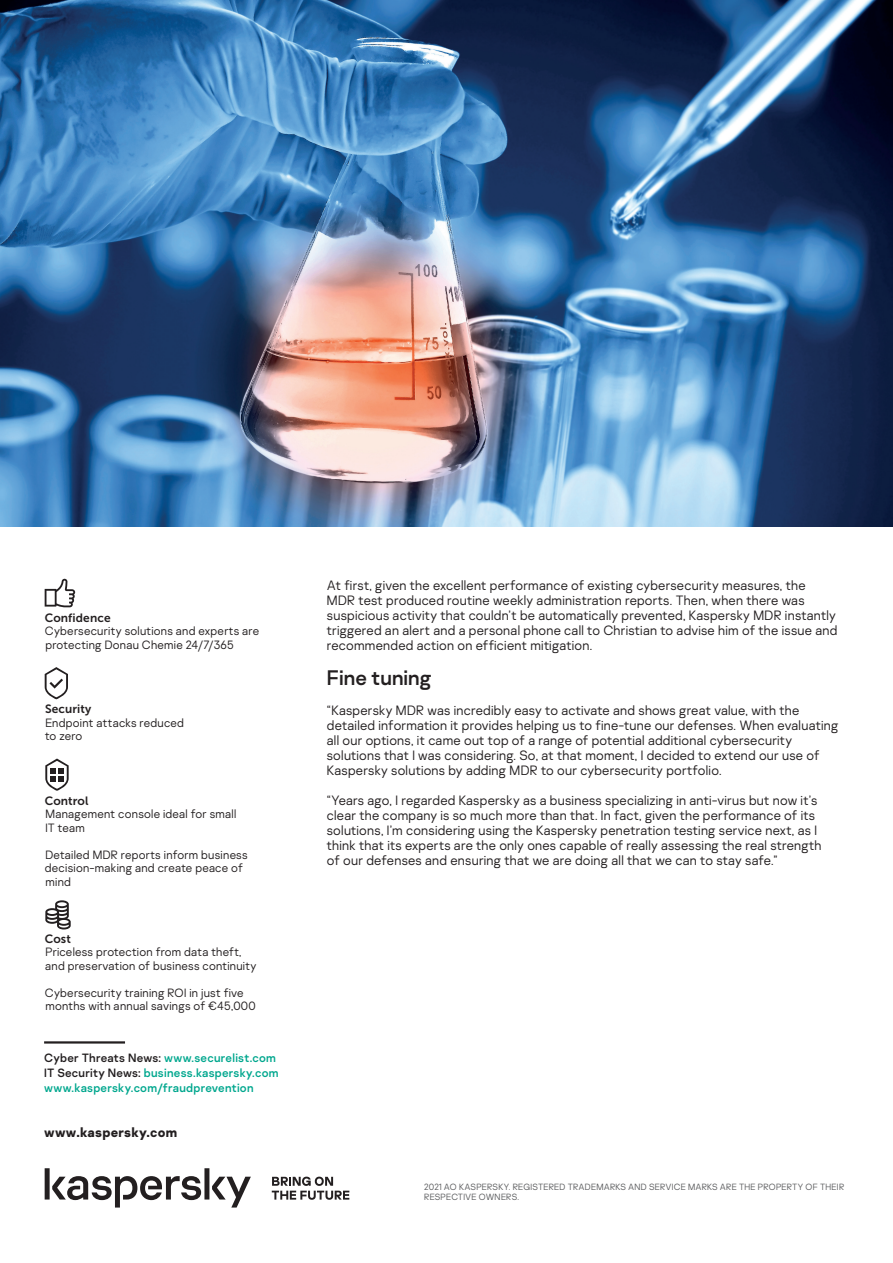
<style>
.page{position:relative;width:893px;height:1263px;background:#fff}
.page>*{position:absolute;margin:0;border:0;box-sizing:border-box;transform-origin:0 0}
.t1{font:21px "Kaspersky Sans";color:#231f20}
.Body{font:300 13.5px/15px "Kaspersky Sans";letter-spacing:.02em;color:#231f20}
.Body-2{font:700 13.5px "Kaspersky Sans";letter-spacing:.02em;color:#231f20}
.Insert_body_text{font:300 12px/13.5px "Kaspersky Sans";letter-spacing:.02em;color:#231f20}
.How-to-buy_text_blac{font:12px "Kaspersky Sans";letter-spacing:.02em;color:#00a78e}
.Insert_body_text-2{font:12px "Museo Sans 700";letter-spacing:.01em;color:#231f20}
.copyright{font:300 9px/10.5px "Kaspersky Sans";letter-spacing:.02em;color:#57585a}
.s1{font-family:"Museo Sans 700";font-weight:400}
.s2{color:#231f20}
</style>
<div class="page">
<img style="left:0;top:0;width:893px;height:526px">
<hr style="left:44px;top:1041px;width:81px;height:2px;background:#231f20">
<svg style="left:45px;top:1168px;width:206px;height:39px"></svg>
<svg style="left:272px;top:1176px;width:77px;height:24px"></svg>
<svg style="left:45px;top:667px;width:23px;height:32px"></svg>
<svg style="left:45px;top:900px;width:26px;height:29px"></svg>
<svg style="left:45px;top:758px;width:24px;height:33px"></svg>
<svg style="left:45px;top:579px;width:30px;height:28px"></svg>
<p class="Insert_body_text" style="left:45px;top:611px;width:216px"><span class="s1">Confidence<br></span>Cybersecurity solutions and experts are protecting Donau Chemie 24/7/365</p>
<p class="Insert_body_text-2" style="left:45px;top:702px;width:48px">Security</p>
<p class="Insert_body_text" style="left:45px;top:716px;width:140px">Endpoint attacks reduced to zero</p>
<p class="Insert_body_text-2" style="left:45px;top:794px;width:45px">Control</p>
<p class="Insert_body_text" style="left:45px;top:807px;width:192px">Management console ideal for small<br>IT team</p>
<p class="Insert_body_text" style="left:45px;top:848px;width:204px">Detailed MDR reports inform business decision-making and create peace of mind</p>
<p class="Insert_body_text-2" style="left:45px;top:932px;width:28px">Cost</p>
<p class="Insert_body_text" style="left:45px;top:945px;width:213px">Priceless protection from data theft, and preservation of business continuity</p>
<p class="Insert_body_text" style="left:45px;top:986px;width:212px">Cybersecurity training ROI in just five months with annual savings of €45,000</p>
<p class="How-to-buy_text_blac" style="left:44px;top:1050px;width:233px"><span class="s2">Cyber Threats News:</span> www.securelist.com</p>
<p class="How-to-buy_text_blac" style="left:44px;top:1065px;width:236px"><span class="s2">IT Security News:</span> business.kaspersky.com</p>
<p class="How-to-buy_text_blac" style="left:44px;top:1080px;width:211px">www.kaspersky.com/fraudprevention</p>
<p class="Body-2" style="left:44px;top:1123px;width:135px">www.kaspersky.com</p>
<p class="Body" style="left:327px;top:578px;width:512px">At first, given the excellent performance of existing cybersecurity measures, the<br>MDR test produced routine weekly administration reports. Then, when there was suspicious activity that couldn’t be automatically prevented, Kaspersky MDR instantly triggered an alert and a personal phone call to Christian to advise him of the issue and recommended action on efficient mitigation.</p>
<p class="t1" style="left:327px;top:665px;width:106px">Fine tuning</p>
<p class="Body" style="left:327px;top:703px;width:513px">“Kaspersky MDR was incredibly easy to activate and shows great value, with the detailed information it provides helping us to fine-tune our defenses. When evaluating all our options, it came out top of a range of potential additional cybersecurity solutions that I was considering. So, at that moment, I decided to extend our use of Kaspersky solutions by adding MDR to our cybersecurity portfolio.</p>
<p class="Body" style="left:327px;top:793px;width:496px">“Years ago, I regarded Kaspersky as a business specializing in anti-virus but now it’s clear the company is so much more than that. In fact, given the performance of its solutions, I’m considering using the Kaspersky penetration testing service next, as I think that its experts are the only ones capable of really assessing the real strength of our defenses and ensuring that we are doing all that we can to stay safe.”</p>
<p class="copyright" style="left:424px;top:1181px;width:422px">2021 AO KASPERSKY. REGISTERED TRADEMARKS AND SERVICE MARKS ARE THE PROPERTY OF THEIR<br>RESPECTIVE OWNERS.</p>
</div>
